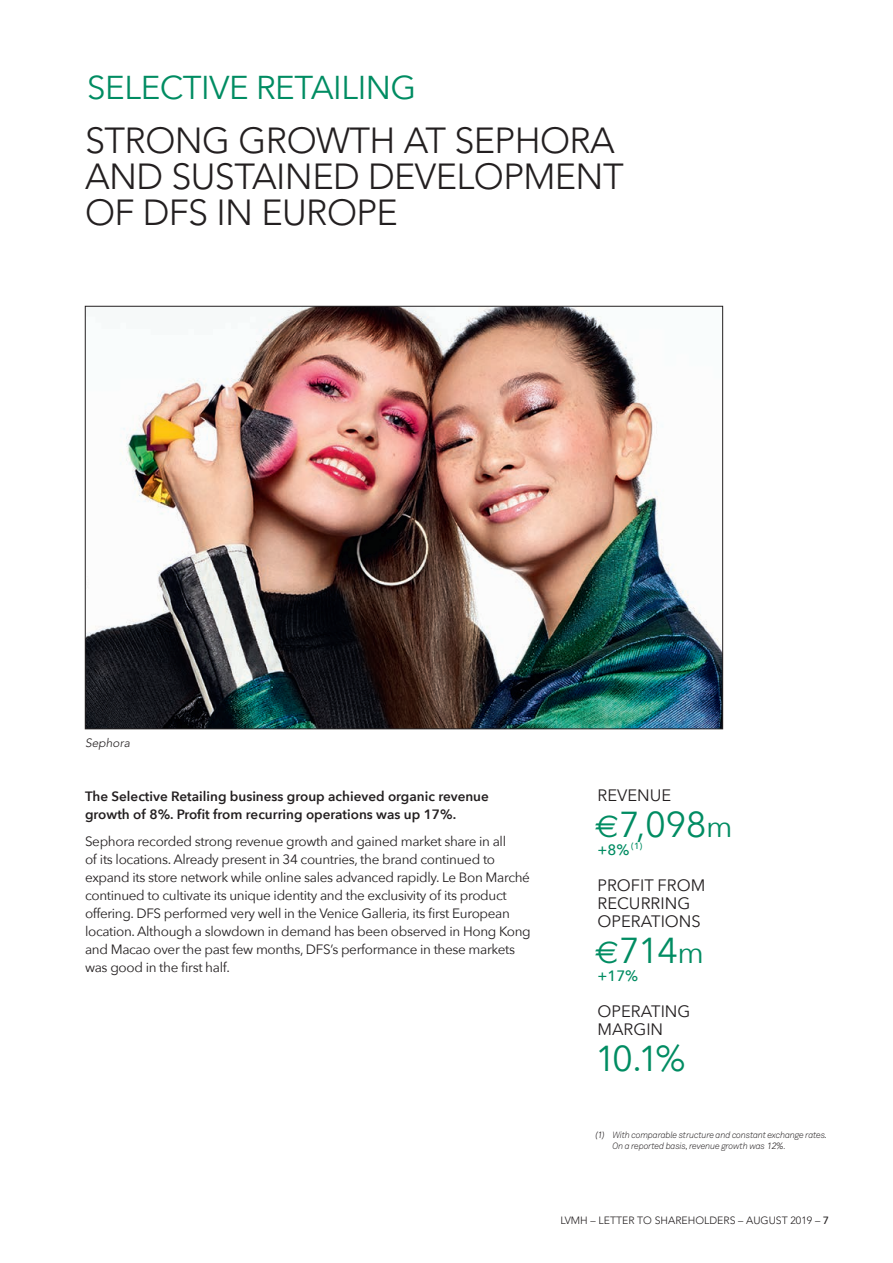
<style>
.page{position:relative;width:893px;height:1263px;background:#fff}
.page>*{position:absolute;margin:0;border:0;box-sizing:border-box;transform-origin:0 0}
.t1{font:300 36px/36px "Avenir";letter-spacing:-.015em;color:#231f20}
.custom{font:36px "Avenir Next";letter-spacing:-.05em;color:#008c62}
.t2{font:33px "Avenir Next";letter-spacing:-.015em;color:#008c62}
.custom-2{font:16.5px/18px "Avenir Next";color:#231f20}
.custom-3{font:500 15px "Avenir Next";color:#008c62}
.custom-4{font:13.5px/18px "Avenir Next";letter-spacing:-.025em;color:#231f20}
.t3{font:600 13.5px/18px "Avenir Next";color:#231f20}
.t4{font:300 12px "Avenir";color:#231f20}
.t5{font:300 10.5px "Avenir";color:#231f20}
.t6{font:italic 300 9px/10.5px "Akkurat";letter-spacing:-.025em;color:#231f20}
.sup{font:500 9px "Avenir Next";color:#008c62}
.s1{font-family:"Euro Sans";font-size:31.5px}
.s2{font-size:30px}
.s3{font-family:"Avenir";font-style:normal}
.s4{font-family:"Avenir Next";font-weight:500}
</style>
<div class="page">
<img style="left:87px;top:308px;width:634px;height:419px">
<h2 class="t2" style="left:87px;top:60px;width:331px">SELECTIVE RETAILING</h2>
<h3 class="t1" style="left:85px;top:123px;width:540px">STRONG GROWTH AT SEPHORA<br>AND SUSTAINED DEVELOPMENT<br>OF DFS IN EUROPE</h3>
<p class="t4" style="left:85px;top:736px;width:48px">Sephora</p>
<p class="t3" style="left:85px;top:787px;width:405px">The Selective Retailing business group achieved organic revenue growth of 8%. Profit from recurring operations was up 17%.</p>
<p class="custom-4" style="left:85px;top:832px;width:447px">Sephora recorded strong revenue growth and gained market share in all<br>of its locations. Already present in 34 countries, the brand continued to expand its store network while online sales advanced rapidly. Le Bon Marché continued to cultivate its unique identity and the exclusivity of its product offering. DFS performed very well in the Venice Galleria, its first European location. Although a slowdown in demand has been observed in Hong Kong and Macao over the past few months, DFS’s performance in these markets was good in the first half.</p>
<p class="custom-2" style="left:597px;top:786px;width:75px">REVENUE</p>
<p class="custom" style="left:595px;top:794px;width:139px"><span class="s1">€</span>7,098<span class="s2">m</span></p>
<p class="custom-3" style="left:597px;top:837px;width:33px">+8%</p>
<p class="sup" style="left:631px;top:838px;width:13px">(1)</p>
<p class="custom-2" style="left:597px;top:876px;width:109px">PROFIT FROM<br>RECURRING<br>OPERATIONS</p>
<p class="custom" style="left:595px;top:920px;width:110px"><span class="s1">€</span>714<span class="s2">m</span></p>
<p class="custom-3" style="left:597px;top:963px;width:42px">+17%</p>
<p class="custom-2" style="left:597px;top:1002px;width:94px">OPERATING<br>MARGIN</p>
<p class="custom" style="left:595px;top:1028px;width:92px">10.1%</p>
<p class="t6" style="left:612px;top:1131px;width:216px;text-indent:-17px"><span class="s3">(1)</span> With comparable structure and constant exchange rates.<br>On a reported basis, revenue growth was <span class="s3">12 %.</span></p>
<p class="t5" style="left:560px;top:1214px;width:270px">LVMH – LETTER TO SHAREHOLDERS – AUGUST 2019 – <span class="s4">7</span></p>
</div>
